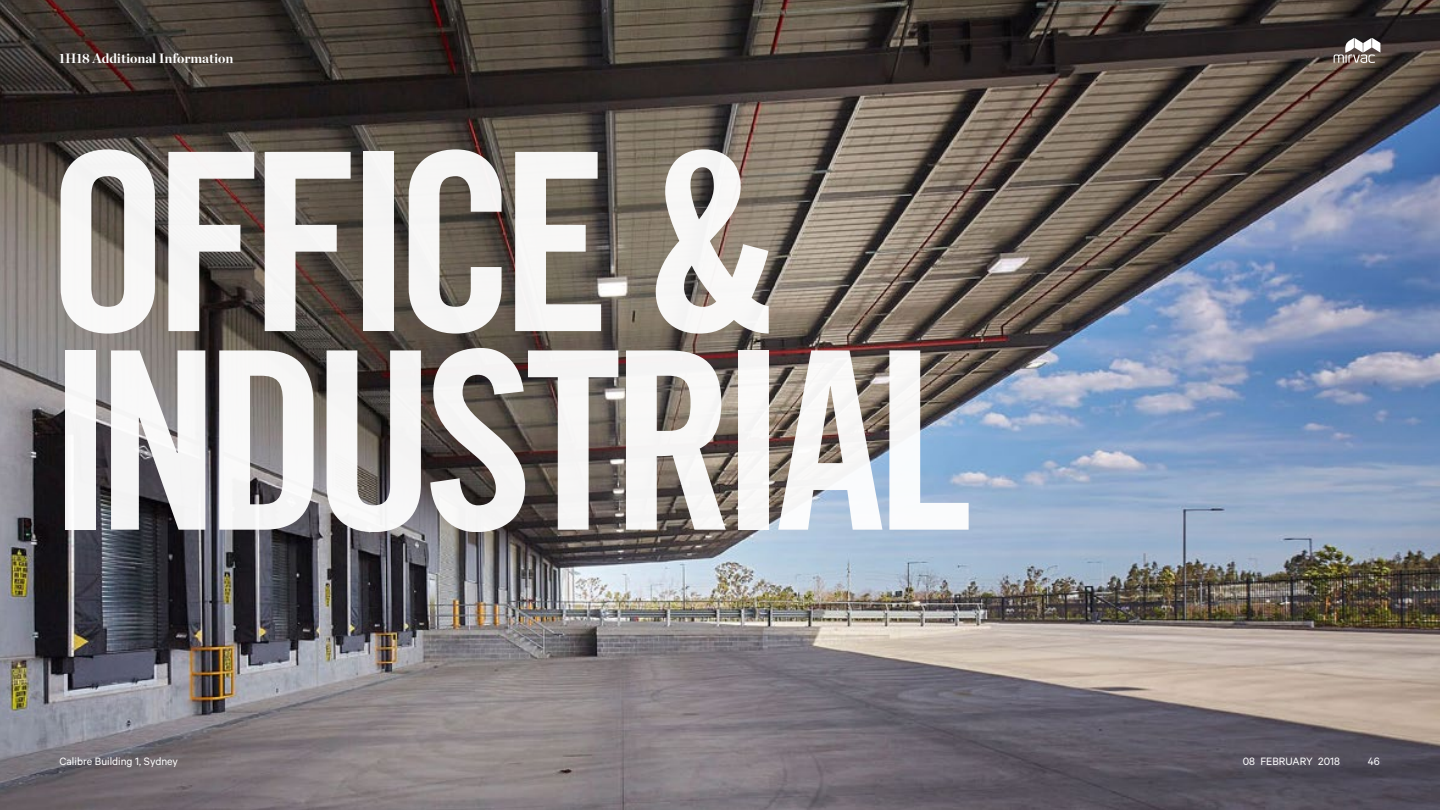
<style>
.page{position:relative;width:1440px;height:810px;background:#fff}
.page>*{position:absolute;margin:0;border:0;box-sizing:border-box;transform-origin:0 0}
.t1{font:248.25px/198.6px "Trade Gothic Bold Cond Twenty";letter-spacing:-.065em;color:#fff}
.t2{font:700 13.5px "Chronicle Display";letter-spacing:-.005em;color:#fff}
.t3{font:12px "Calibre";color:#fff}
</style>
<div class="page">
<img style="left:0;top:0;width:1439px;height:810px">
<svg style="left:1333px;top:38px;width:47px;height:25px"></svg>
<p class="t2" style="left:59px;top:47px;width:175px">1H18 Additional Information</p>
<h1 class="t1" style="left:46px;top:141px;width:928px">OFFICE &amp;<br>INDUSTRIAL</h1>
<p class="t3" style="left:60px;top:754px;width:120px">Calibre Building 1, Sydney</p>
<p class="t3" style="left:1242px;top:754px;width:98px">08 FEBRUARY 2018</p>
<p class="t3" style="left:1367px;top:754px;width:13px">46</p>
</div>
